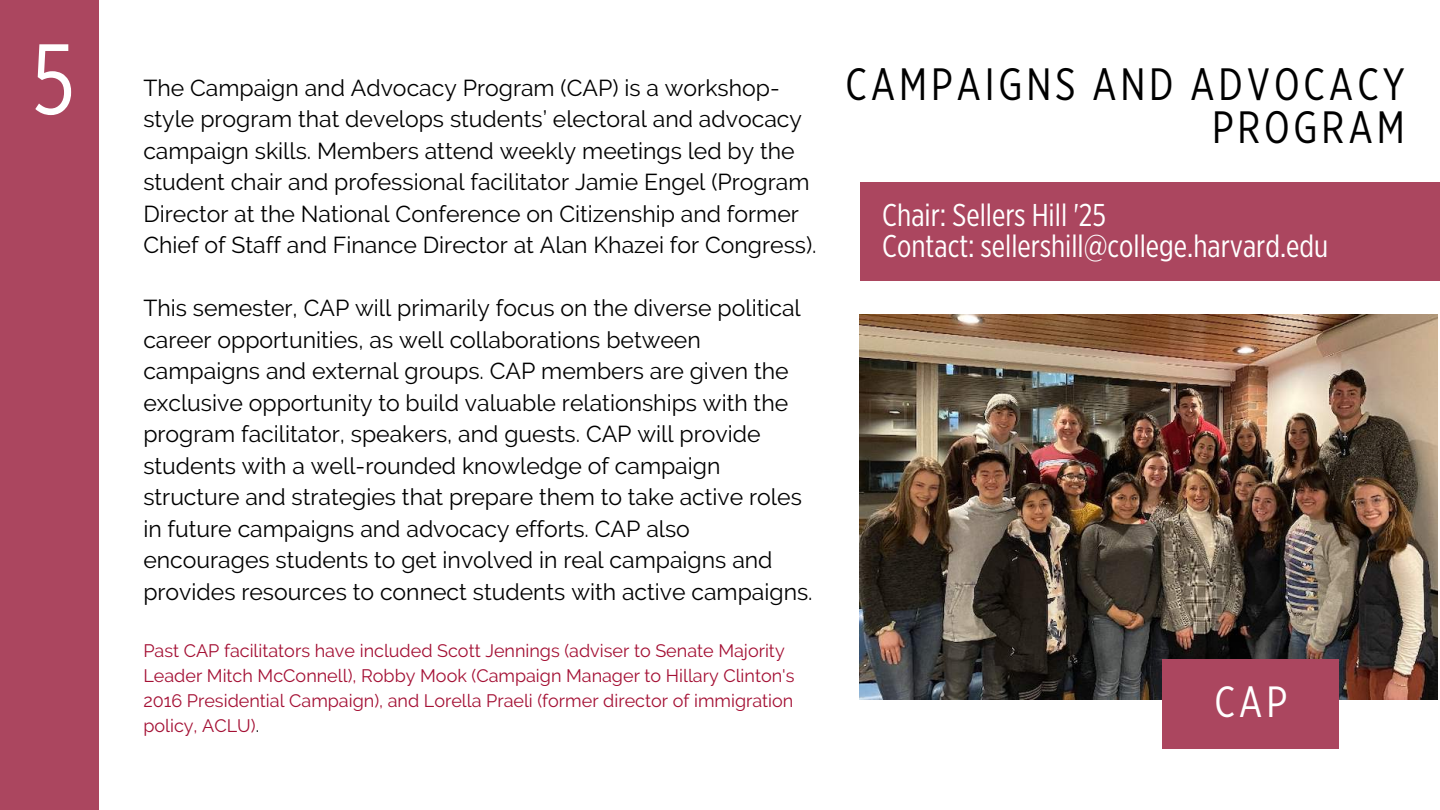
<style>
.page{position:relative;width:1440px;height:810px;background:#fff}
.page>*{position:absolute;margin:0;border:0;box-sizing:border-box;transform-origin:0 0}
.t1{font:99.7px "Gotham X Narrow";color:#fff}
.t2{font:45.2px/42.8px "Gotham X Narrow";letter-spacing:.085em;color:#000;text-align:right}
.t3{font:43.7px "Gotham X Narrow";color:#fff}
.t4{font:31.5px/31.5px "Gotham X Narrow";color:#fff}
.t5{font:23px/31.5px "Raleway";color:#000}
.t6{font:18px/24.8px "Raleway";color:#a41034}
.s1{color:#000}
</style>
<div class="page">
<img style="left:860px;top:314px;width:578px;height:386px">
<div style="left:1163px;top:659px;width:176px;height:90px;background:#ab465f"></div>
<div style="left:860px;top:183px;width:580px;height:98px;background:#ab465f"></div>
<div style="left:0;top:0;width:98px;height:810px;background:#ab465f"></div>
<h1 class="t1" style="left:32px;top:34px;width:45px">5</h1>
<p class="t5" style="left:143px;top:72px;width:675px">The Campaign and Advocacy Program (CAP) is a workshop&shy;style program that develops students’ electoral and advocacy campaign skills. Members attend weekly meetings led by the student chair and professional facilitator Jamie Engel (Program Director at the National Conference on Citizenship and former Chief of Staff and Finance Director at Alan Khazei for Congress).</p>
<p class="t5" style="left:143px;top:292px;width:671px">This semester, CAP will primarily focus on the diverse political career opportunities, as well collaborations between campaigns and external groups. CAP members are given the exclusive opportunity to build valuable relationships with the program facilitator, speakers, and guests. CAP will provide students with a well-rounded knowledge of campaign structure and strategies that prepare them to take active roles in future campaigns and advocacy efforts. CAP also encourages students to get involved in real campaigns and provides resources to connect students with active campaigns.</p>
<p class="t6" style="left:143px;top:639px;width:653px">Past CAP facilitators have included Scott Jennings (adviser to Senate Majority Leader Mitch McConnell), Robby Mook (Campaign Manager to Hillary Clinton's 2016 Presidential Campaign), and Lorella Praeli (former director of immigration policy, ACLU)<span class="s1">.</span></p>
<h2 class="t2" style="left:846px;top:65px;width:561px">CAMPAIGNS AND ADVOCACY<br>PROGRAM</h2>
<h3 class="t4" style="left:882px;top:201px;width:448px">Chair: Sellers Hill '25<br>Contact: sellershill@college.harvard.edu</h3>
<h3 class="t3" style="left:1214px;top:682px;width:74px">CAP</h3>
</div>
